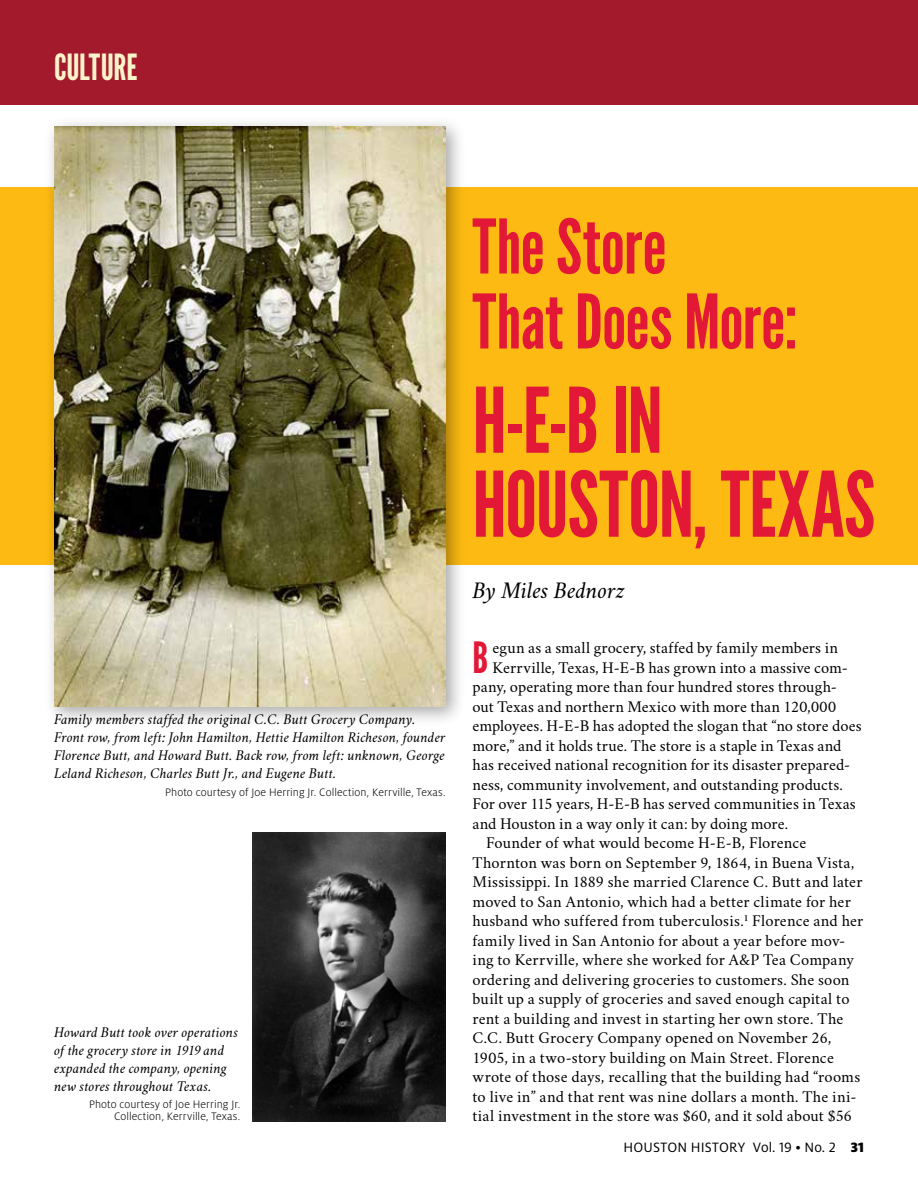
<style>
.page{position:relative;width:918px;height:1188px;background:#fff}
.page>*{position:absolute;margin:0;border:0;box-sizing:border-box;transform-origin:0 0}
.t1{font:90px/84px "League Gothic";letter-spacing:-.005em;color:#e31837}
.t2{font:75px/75px "League Gothic";letter-spacing:-.005em;color:#e31837}
.t3{font:43.05px "League Gothic";color:#e31837}
.t4{font:36px "League Gothic";letter-spacing:-.005em;color:#fdf3cb}
.t5{font:italic 24px "Crimson";letter-spacing:-.005em;color:#000}
.t6{font:16.5px "Crimson";letter-spacing:.01em;color:#000}
.t7{font:italic 15px/18px "Crimson";letter-spacing:.005em;color:#000}
.t8{font:15px "Milo OT";letter-spacing:.01em;color:#000}
.t9{font:300 12px/12px "Milo OT";letter-spacing:.005em;color:#000;text-align:right}
.s1{font-weight:900}
</style>
<div class="page">
<div style="left:0;top:0;width:918px;height:105px;background:#a31a2d"></div>
<div style="left:0;top:188px;width:918px;height:378px;background:#fdba12"></div>
<div style="left:44px;top:116px;width:422px;height:611px;background:#000;opacity:.35"></div>
<img style="left:54px;top:126px;width:392px;height:580px">
<img style="left:253px;top:832px;width:193px;height:289px">
<h3 class="t4" style="left:54px;top:45px;width:85px">CULTURE</h3>
<p class="t7" style="left:54px;top:710px;width:393px">Family members staffed the original C.C. Butt Grocery Company.<br>Front row, from left: John Hamilton, Hettie Hamilton Richeson, founder Florence Butt, and Howard Butt. Back row, from left: unknown, George Leland Richeson, Charles Butt Jr., and Eugene Butt.</p>
<p class="t9" style="left:165px;top:786px;width:282px">Photo courtesy of Joe Herring Jr. Collection, Kerrville, Texas.</p>
<p class="t7" style="left:54px;top:1023px;width:186px">Howard Butt took over operations of the grocery store in 1919 and expanded the company, opening new stores throughout Texas.</p>
<p class="t9" style="left:89px;top:1099px;width:153px">Photo courtesy of Joe Herring Jr.<br>Collection, Kerrville, Texas.</p>
<h2 class="t2" style="left:472px;top:210px;width:327px">The Store<br>That Does More:</h2>
<h1 class="t1" style="left:472px;top:379px;width:404px">H-E-B IN<br>HOUSTON, TEXAS</h1>
<h3 class="t5" style="left:472px;top:575px;width:154px">By Miles Bednorz</h3>
<h3 class="t3" style="left:472px;top:632px;width:17px">B</h3>
<p class="t6" style="left:493px;top:635px;width:347px">egun as a small grocery, staffed by family members in</p>
<p class="t6" style="left:493px;top:654px;width:357px">Kerrville, Texas, H-E-B has grown into a massive com-</p>
<p class="t6" style="left:473px;top:674px;width:366px">pany, operating more than four hundred stores through-</p>
<p class="t6" style="left:473px;top:693px;width:365px">out Texas and northern Mexico with more than 120,000</p>
<p class="t6" style="left:473px;top:713px;width:391px">employees. H-E-B has adopted the slogan that “no store does</p>
<p class="t6" style="left:473px;top:732px;width:371px">more,” and it holds true. The store is a staple in Texas and</p>
<p class="t6" style="left:473px;top:752px;width:379px">has received national recognition for its disaster prepared-</p>
<p class="t6" style="left:473px;top:771px;width:372px">ness, community involvement, and outstanding products.</p>
<p class="t6" style="left:473px;top:791px;width:385px">For over 115 years, H-E-B has served communities in Texas</p>
<p class="t6" style="left:473px;top:810px;width:317px">and Houston in a way only it can: by doing more.</p>
<p class="t6" style="left:486px;top:830px;width:322px">Founder of what would become H-E-B, Florence</p>
<p class="t6" style="left:473px;top:849px;width:383px">Thornton was born on September 9, 1864, in Buena Vista,</p>
<p class="t6" style="left:473px;top:869px;width:392px">Mississippi. In 1889 she married Clarence C. Butt and later</p>
<p class="t6" style="left:473px;top:888px;width:380px">moved to San Antonio, which had a better climate for her</p>
<p class="t6" style="left:473px;top:908px;width:392px">husband who suffered from tuberculosis.<sup>1</sup> Florence and her</p>
<p class="t6" style="left:473px;top:927px;width:374px">family lived in San Antonio for about a year before mov-</p>
<p class="t6" style="left:473px;top:947px;width:383px">ing to Kerrville, where she worked for A&amp;P Tea Company</p>
<p class="t6" style="left:473px;top:966px;width:378px">ordering and delivering groceries to customers. She soon</p>
<p class="t6" style="left:473px;top:986px;width:379px">built up a supply of groceries and saved enough capital to</p>
<p class="t6" style="left:473px;top:1005px;width:372px">rent a building and invest in starting her own store. The</p>
<p class="t6" style="left:473px;top:1025px;width:361px">C.C. Butt Grocery Company opened on November 26,</p>
<p class="t6" style="left:473px;top:1044px;width:363px">1905, in a two-story building on Main Street. Florence</p>
<p class="t6" style="left:473px;top:1064px;width:389px">wrote of those days, recalling that the building had “rooms</p>
<p class="t6" style="left:473px;top:1083px;width:386px">to live in” and that rent was nine dollars a month. The ini-</p>
<p class="t6" style="left:473px;top:1103px;width:381px">tial investment in the store was $60, and it sold about $56</p>
<p class="t8" style="left:624px;top:1139px;width:242px">HOUSTON HISTORY Vol. 19 • No. 2 <span class="s1">31</span></p>
</div>
